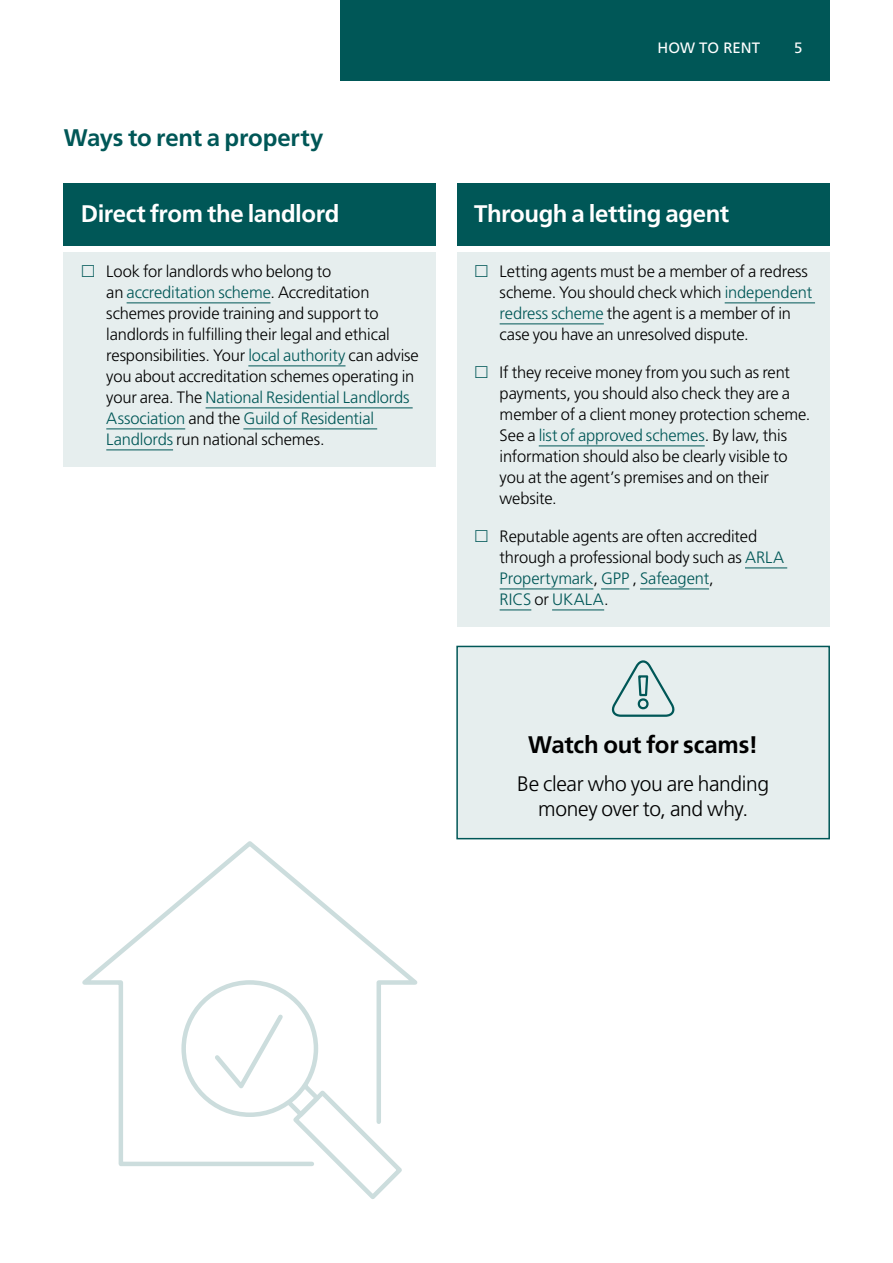
<style>
.page{position:relative;width:893px;height:1263px;background:#fff}
.page>*{position:absolute;margin:0;border:0;box-sizing:border-box;transform-origin:0 0}
.t1{font:700 24px "Frutiger LT Std";letter-spacing:-.015em;color:#fff}
.t2{font:700 24px "Frutiger LT Std";letter-spacing:-.005em;color:#005757}
.t3{font:700 24px "Frutiger LT Std";letter-spacing:-.01em;color:#000}
.t4{font:300 21px/25.2px "Frutiger LT Std";letter-spacing:-.015em;color:#000;text-align:center}
.t5{font:300 16.5px/21px "Frutiger LT Std";letter-spacing:-.01em;color:#000}
.t6{font:15px "Frutiger LT Std";color:#fff}
.s1{color:#005757}
</style>
<div class="page">
<div style="left:340px;top:0;width:489px;height:81px;background:#005757"></div>
<div style="left:64px;top:183px;width:372px;height:62px;background:#005757"></div>
<div style="left:64px;top:252px;width:372px;height:214px;background:#e6eeee"></div>
<hr style="left:127px;top:302px;width:143px;height:1px;background:#005757">
<hr style="left:248px;top:365px;width:97px;height:1px;background:#005757">
<hr style="left:206px;top:407px;width:207px;height:1px;background:#005757">
<hr style="left:106px;top:428px;width:79px;height:1px;background:#005757">
<hr style="left:243px;top:428px;width:134px;height:1px;background:#005757">
<hr style="left:106px;top:449px;width:67px;height:1px;background:#005757">
<div style="left:457px;top:183px;width:372px;height:62px;background:#005757"></div>
<div style="left:457px;top:252px;width:372px;height:109px;background:#e6eeee"></div>
<hr style="left:725px;top:302px;width:90px;height:1px;background:#005757">
<hr style="left:500px;top:323px;width:104px;height:1px;background:#005757">
<div style="left:457px;top:353px;width:372px;height:172px;background:#e6eeee"></div>
<hr style="left:539px;top:445px;width:166px;height:1px;background:#005757">
<div style="left:457px;top:517px;width:372px;height:109px;background:#e6eeee"></div>
<hr style="left:745px;top:567px;width:42px;height:1px;background:#005757">
<hr style="left:500px;top:588px;width:93px;height:1px;background:#005757">
<svg style="left:601px;top:588px;width:28px;height:1px"></svg>
<hr style="left:640px;top:588px;width:69px;height:1px;background:#005757">
<hr style="left:500px;top:609px;width:31px;height:1px;background:#005757">
<hr style="left:552px;top:609px;width:52px;height:1px;background:#005757">
<div style="left:457px;top:646px;width:372px;height:193px;background:#e6eeee"></div>
<div style="left:456px;top:646px;width:374px;height:193px;border:2px solid #005757"></div>
<svg style="left:611px;top:660px;width:64px;height:57px"></svg>
<svg style="left:82px;top:841px;width:336px;height:358px"></svg>
<h1 class="t2" style="left:64px;top:123px;width:261px">Ways to rent a property</h1>
<h1 class="t1" style="left:81px;top:200px;width:260px">Direct from the landlord</h1>
<p class="t5" style="left:106px;top:261px;width:314px">Look for landlords who belong to<br>an <span class="s1">accreditation scheme</span>. Accreditation schemes provide training and support to landlords in fulfilling their legal and ethical responsibilities. Your <span class="s1">local authority</span> can advise you about accreditation schemes operating in your area. The <span class="s1">National Residential Landlords Association</span> and the <span class="s1">Guild of Residential Landlords</span> run national schemes.</p>
<p class="t6" style="left:658px;top:39px;width:104px">HOW TO RENT</p>
<p class="t6" style="left:794px;top:39px;width:10px">5</p>
<h1 class="t1" style="left:474px;top:200px;width:256px">Through a letting agent</h1>
<p class="t5" style="left:500px;top:261px;width:314px">Letting agents must be a member of a redress scheme. You should check which <span class="s1">independent redress scheme</span> the agent is a member of in case you have an unresolved dispute.</p>
<p class="t5" style="left:500px;top:362px;width:312px">If they receive money from you such as rent payments, you should also check they are a member of a client money protection scheme.<br>See a <span class="s1">list of approved schemes</span>. By law, this information should also be clearly visible to you at the agent’s premises and on their website.</p>
<p class="t5" style="left:500px;top:526px;width:286px">Reputable agents are often accredited through a professional body such as <span class="s1">ARLA<br>Propertymark</span>, <span class="s1">GPP</span> , <span class="s1">Safeagent</span>,<br><span class="s1">RICS</span> or <span class="s1">UKALA</span>.</p>
<h1 class="t3" style="left:528px;top:731px;width:231px">Watch out for scams!</h1>
<p class="t4" style="left:517px;top:772px;width:253px">Be clear who you are handing money over to, and why.</p>
</div>
